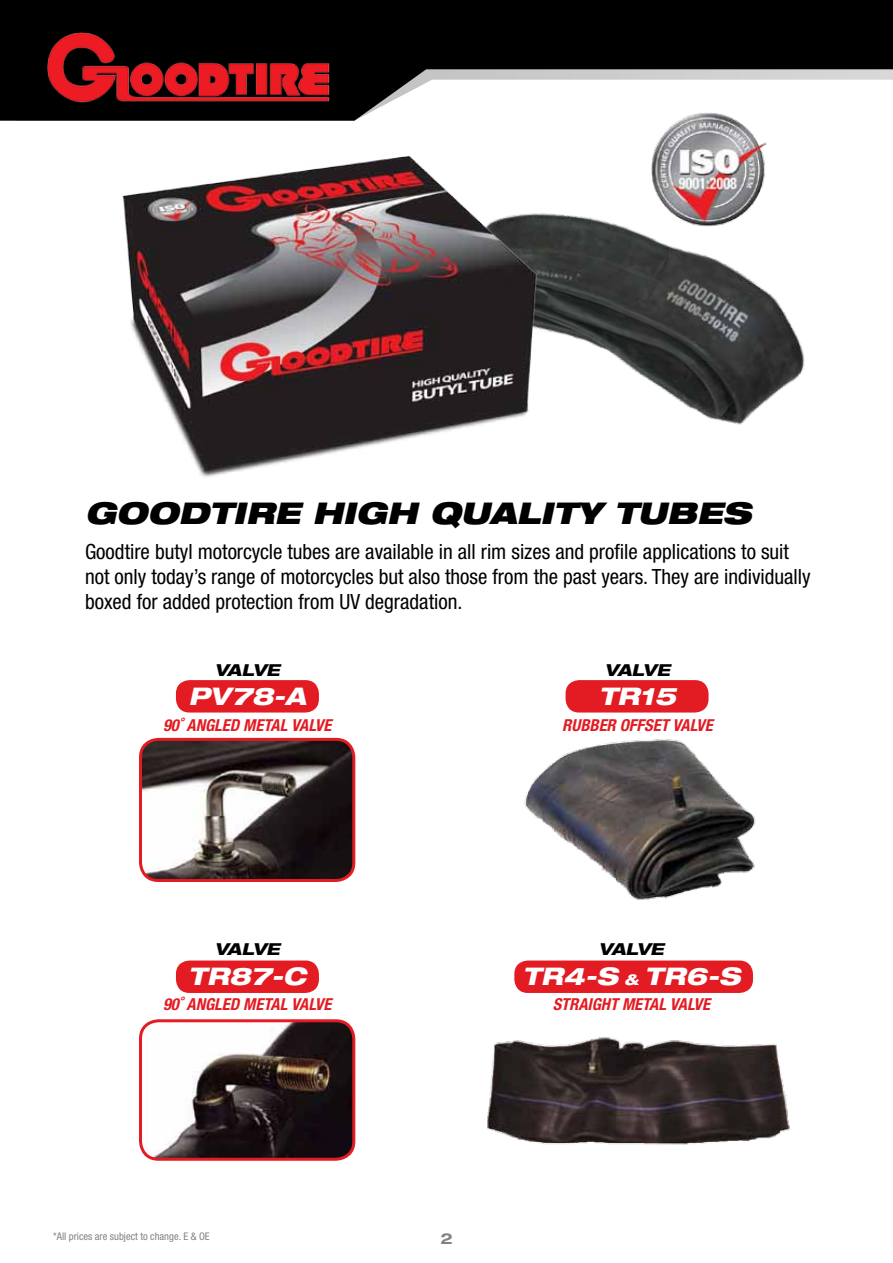
<style>
.page{position:relative;width:893px;height:1263px;background:#fff}
.page>*{position:absolute;margin:0;border:0;box-sizing:border-box;transform-origin:0 0}
.t1{font:italic 900 expanded 30px "Helvetica Neue";color:#000}
.t2{font:italic 800 expanded 24.3px "Helvetica Neue";color:#fff}
.t3{font:condensed 21px/25.2px "Helvetica Neue";color:#000}
.t4{font:italic 700 condensed 16.5px "Helvetica Neue";color:#e31b23}
.t5{font:italic 800 expanded 16.5px "Helvetica Neue";letter-spacing:-.025em;color:#000}
.t6{font:700 expanded 15px "Helvetica Neue";color:#808285}
.t7{font:condensed 10.5px "Helvetica Neue";color:#808285}
.s1{font-size:15px}
</style>
<div class="page">
<svg style="left:0;top:0;width:893px;height:121px;fill:#000"></svg>
<img style="left:43px;top:28px;width:290px;height:80px">
<img style="left:524px;top:739px;width:232px;height:161px">
<img style="left:143px;top:1021px;width:211px;height:136px">
<div style="left:139px;top:1019px;width:216px;height:142px;border:3px solid #e31b23;border-radius:18px"></div>
<img style="left:487px;top:1037px;width:303px;height:108px">
<img style="left:141px;top:739px;width:213px;height:141px">
<div style="left:139px;top:738px;width:216px;height:144px;border:3px solid #e31b23;border-radius:18px"></div>
<img style="left:546px;top:213px;width:259px;height:212px">
<img style="left:122px;top:156px;width:424px;height:321px">
<div style="left:176px;top:680px;width:143px;height:32px;background:#e31b23;border-radius:14px"></div>
<div style="left:176px;top:960px;width:143px;height:33px;background:#e31b23;border-radius:14px"></div>
<div style="left:514px;top:960px;width:239px;height:33px;background:#e31b23;border-radius:14px"></div>
<div style="left:566px;top:680px;width:142px;height:32px;background:#e31b23;border-radius:14px"></div>
<img style="left:651px;top:111px;width:121px;height:120px">
<h1 class="t1" style="left:85px;top:493px;width:668px">GOODTIRE HIGH QUALITY TUBES</h1>
<p class="t3" style="left:85px;top:539px;width:727px">Goodtire butyl motorcycle tubes are available in all rim sizes and profile applications to suit not only today’s range of motorcycles but also those from the past years. They are individually boxed for added protection from UV degradation.</p>
<p class="t5" style="left:215px;top:660px;width:66px">VALVE</p>
<p class="t2" style="left:189px;top:681px;width:119px">PV78-A</p>
<p class="t4" style="left:163px;top:715px;width:170px">90˚ ANGLED METAL VALVE</p>
<p class="t5" style="left:215px;top:939px;width:66px">VALVE</p>
<p class="t2" style="left:188px;top:960px;width:119px">TR87-C</p>
<p class="t4" style="left:163px;top:994px;width:170px">90˚ ANGLED METAL VALVE</p>
<p class="t5" style="left:605px;top:660px;width:66px">VALVE</p>
<p class="t2" style="left:599px;top:681px;width:79px">TR15</p>
<p class="t4" style="left:562px;top:715px;width:152px">RUBBER OFFSET VALVE</p>
<p class="t5" style="left:599px;top:939px;width:66px">VALVE</p>
<p class="t2" style="left:522px;top:960px;width:220px">TR4-S <span class="s1">&amp;</span> TR6-S</p>
<p class="t4" style="left:553px;top:994px;width:159px">STRAIGHT METAL VALVE</p>
<p class="t7" style="left:53px;top:1230px;width:158px">*All prices are subject to change. E &amp; OE</p>
<p class="t6" style="left:440px;top:1229px;width:14px">2</p>
</div>
